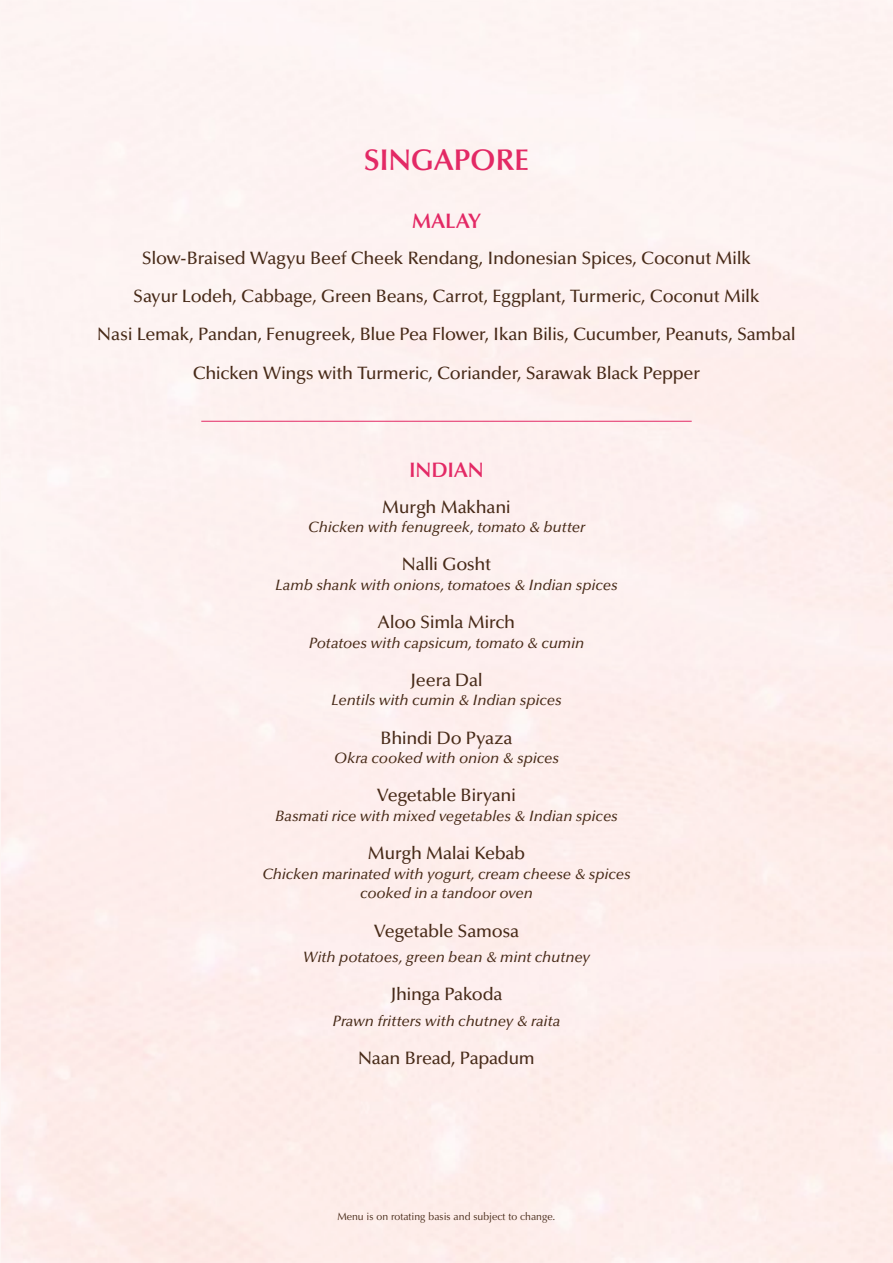
<style>
.page{position:relative;width:893px;height:1263px;background:#fff}
.page>*{position:absolute;margin:0;border:0;box-sizing:border-box;transform-origin:0 0}
.t1{font:600 30px "Optima LT Pro";letter-spacing:-.01em;color:#e32965}
.t2{font:600 21px "Optima LT Pro";color:#e32965}
.t3{font:500 18px/38.2px "Optima LT Pro";letter-spacing:-.02em;color:#472a18;text-align:center}
.t4{font:italic 500 15px/19.5px "Optima LT Pro";letter-spacing:-.005em;color:#472a18;text-align:center}
.t5{font:10.5px "Optima LT Pro";color:#472a18}
</style>
<div class="page">
<hr style="left:201px;top:421px;width:491px;height:1px;background:#e32965">
<h1 class="t1" style="left:364px;top:141px;width:167px">SINGAPORE</h1>
<p class="t2" style="left:412px;top:208px;width:70px">MALAY</p>
<p class="t3" style="left:97px;top:239px;width:700px">Slow-Braised Wagyu Beef Cheek Rendang, Indonesian Spices, Coconut Milk<br>Sayur Lodeh, Cabbage, Green Beans, Carrot, Eggplant, Turmeric, Coconut Milk<br>Nasi Lemak, Pandan, Fenugreek, Blue Pea Flower, Ikan Bilis, Cucumber, Peanuts, Sambal Chicken Wings with Turmeric, Coriander, Sarawak Black Pepper</p>
<p class="t2" style="left:409px;top:456px;width:76px">INDIAN</p>
<p class="t3" style="left:382px;top:487px;width:130px">Murgh Makhani</p>
<p class="t4" style="left:308px;top:517px;width:279px">Chicken with fenugreek, tomato &amp; butter</p>
<p class="t3" style="left:402px;top:545px;width:91px">Nalli Gosht</p>
<p class="t4" style="left:275px;top:575px;width:344px">Lamb shank with onions, tomatoes &amp; Indian spices</p>
<p class="t3" style="left:378px;top:603px;width:139px">Aloo Simla Mirch</p>
<p class="t4" style="left:309px;top:633px;width:277px">Potatoes with capsicum, tomato &amp; cumin</p>
<p class="t3" style="left:410px;top:661px;width:74px">Jeera Dal</p>
<p class="t4" style="left:331px;top:690px;width:232px">Lentils with cumin &amp; Indian spices</p>
<p class="t3" style="left:381px;top:718px;width:133px">Bhindi Do Pyaza</p>
<p class="t4" style="left:334px;top:748px;width:227px">Okra cooked with onion &amp; spices</p>
<p class="t3" style="left:377px;top:776px;width:141px">Vegetable Biryani</p>
<p class="t4" style="left:275px;top:806px;width:344px">Basmati rice with mixed vegetables &amp; Indian spices</p>
<p class="t3" style="left:368px;top:834px;width:159px">Murgh Malai Kebab</p>
<p class="t4" style="left:262px;top:864px;width:370px">Chicken marinated with yogurt, cream cheese &amp; spices cooked in a tandoor oven</p>
<p class="t3" style="left:374px;top:911px;width:147px">Vegetable Samosa</p>
<p class="t4" style="left:303px;top:947px;width:289px">With potatoes, green bean &amp; mint chutney</p>
<p class="t3" style="left:390px;top:975px;width:114px">Jhinga Pakoda</p>
<p class="t4" style="left:333px;top:1011px;width:229px">Prawn fritters with chutney &amp; raita</p>
<p class="t3" style="left:358px;top:1039px;width:178px">Naan Bread, Papadum</p>
<p class="t5" style="left:337px;top:1210px;width:220px">Menu is on rotating basis and subject to change.</p>
</div>
